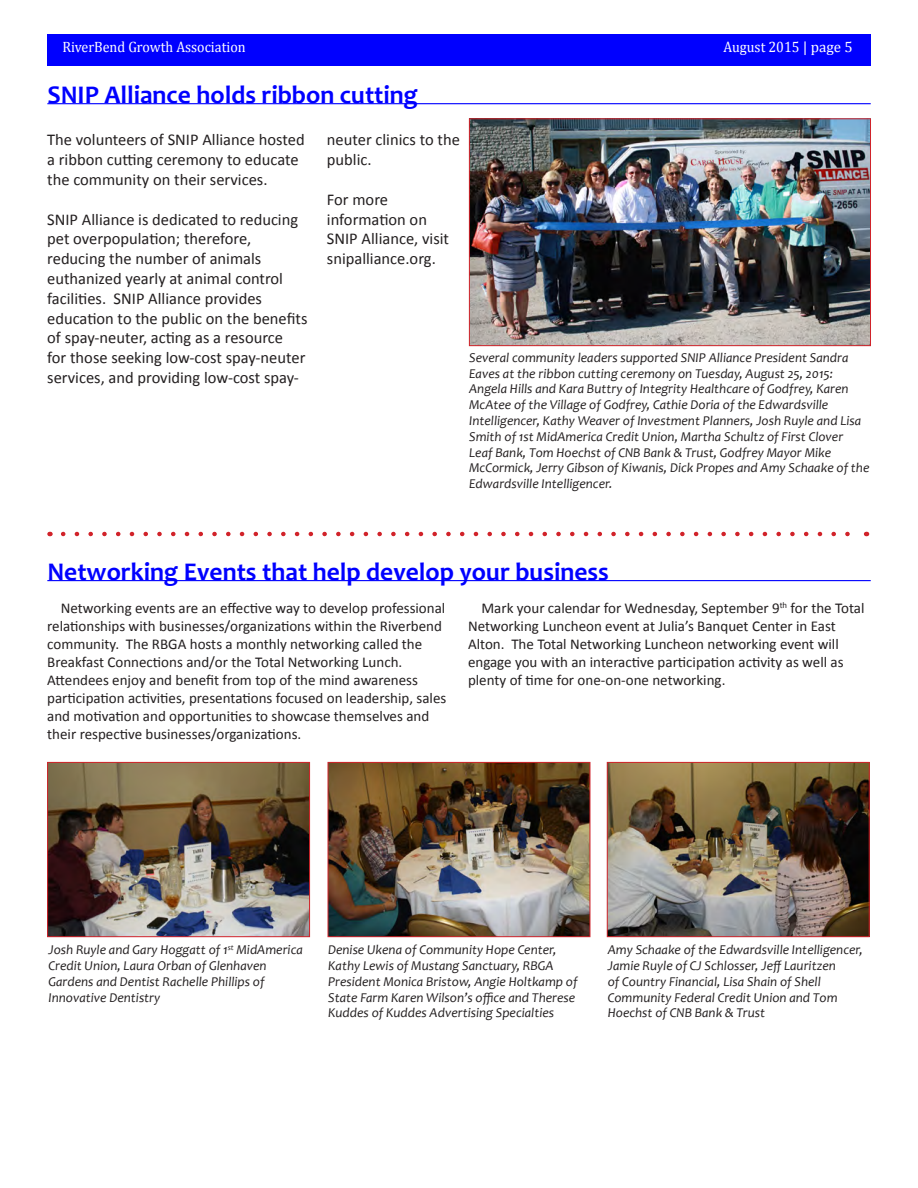
<style>
.page{position:relative;width:918px;height:1188px;background:#fff}
.page>*{position:absolute;margin:0;border:0;box-sizing:border-box;transform-origin:0 0}
.Article_headline{font:700 25.5px "Candara";color:#00f}
.No_Spacing{font:16.5px/19.8px "Calibri";color:#231f20}
.article_copy{font:15px/18px "Calibri";color:#231f20}
.t1{font:15px "Cambria";color:#fff;scale:.94 1}
.picture_caption{font:italic 13.5px/15.8px "Candara";color:#231f20}
</style>
<div class="page">
<div style="left:47px;top:34px;width:824px;height:31px;background:#00f"></div>
<hr style="left:47px;top:103px;width:824px;height:1px;background:#00f">
<svg style="left:63px;top:532px;width:787px;height:4px"></svg>
<hr style="left:47px;top:580px;width:824px;height:1px;background:#00f">
<img style="left:49px;top:764px;width:259px;height:171px">
<div style="left:47px;top:762px;width:263px;height:175px;border:1px solid #d1232a"></div>
<img style="left:330px;top:764px;width:258px;height:171px">
<div style="left:328px;top:762px;width:262px;height:175px;border:1px solid #d1232a"></div>
<img style="left:609px;top:764px;width:258px;height:171px">
<div style="left:607px;top:762px;width:262px;height:175px;border:1px solid #d1232a"></div>
<img style="left:471px;top:121px;width:398px;height:223px">
<div style="left:469px;top:119px;width:402px;height:227px;border:1px solid #d1232a"></div>
<p class="t1" style="left:62px;top:38px;width:197px">RiverBend Growth Association</p>
<p class="t1" style="left:724px;top:38px;width:139px">August 2015 | page 5</p>
<p class="Article_headline" style="left:47px;top:79px;width:372px">SNIP Alliance holds ribbon cutting</p>
<p class="No_Spacing" style="left:47px;top:130px;width:259px">The volunteers of SNIP Alliance hosted a ribbon cutting ceremony to educate the community on their services.</p>
<p class="No_Spacing" style="left:47px;top:209px;width:262px">SNIP Alliance is dedicated to reducing pet overpopulation; therefore, reducing the number of animals euthanized yearly at animal control facilities. SNIP Alliance provides education to the public on the benefits of spay-neuter, acting as a resource<br>for those seeking low-cost spay-neuter services, and providing low-cost spay-</p>
<p class="No_Spacing" style="left:327px;top:130px;width:134px">neuter clinics to the public.</p>
<p class="No_Spacing" style="left:327px;top:189px;width:124px">For more information on<br>SNIP Alliance, visit snipalliance.org.</p>
<p class="picture_caption" style="left:469px;top:350px;width:402px">Several community leaders supported SNIP Alliance President Sandra Eaves at the ribbon cutting ceremony on Tuesday, August 25, 2015:<br>Angela Hills and Kara Buttry of Integrity Healthcare of Godfrey, Karen McAtee of the Village of Godfrey, Cathie Doria of the Edwardsville Intelligencer, Kathy Weaver of Investment Planners, Josh Ruyle and Lisa Smith of 1st MidAmerica Credit Union, Martha Schultz of First Clover Leaf Bank, Tom Hoechst of CNB Bank &amp; Trust, Godfrey Mayor Mike McCormick, Jerry Gibson of Kiwanis, Dick Propes and Amy Schaake of the Edwardsville Intelligencer.</p>
<p class="Article_headline" style="left:47px;top:556px;width:563px">Networking Events that help develop your business</p>
<p class="article_copy" style="left:47px;top:599px;width:401px;text-indent:14px">Networking events are an effective way to develop professional relationships with businesses/organizations within the Riverbend community. The RBGA hosts a monthly networking called the Breakfast Connections and/or the Total Networking Lunch.<br>Attendees enjoy and benefit from top of the mind awareness participation activities, presentations focused on leadership, sales and motivation and opportunities to showcase themselves and their respective businesses/organizations.</p>
<p class="article_copy" style="left:468px;top:599px;width:398px;text-indent:13px">Mark your calendar for Wednesday, September 9<sup>th</sup> for the Total Networking Luncheon event at Julia’s Banquet Center in East Alton. The Total Networking Luncheon networking event will engage you with an interactive participation activity as well as plenty of time for one-on-one networking.</p>
<p class="picture_caption" style="left:49px;top:942px;width:256px">Josh Ruyle and Gary Hoggatt of 1<sup>st</sup> MidAmerica Credit Union, Laura Orban of Glenhaven Gardens and Dentist Rachelle Phillips of Innovative Dentistry</p>
<p class="picture_caption" style="left:328px;top:942px;width:251px">Denise Ukena of Community Hope Center, Kathy Lewis of Mustang Sanctuary, RBGA President Monica Bristow, Angie Holtkamp of State Farm Karen Wilson’s office and Therese Kuddes of Kuddes Advertising Specialties</p>
<p class="picture_caption" style="left:608px;top:942px;width:257px">Amy Schaake of the Edwardsville Intelligencer, Jamie Ruyle of CJ Schlosser, Jeff Lauritzen<br>of Country Financial, Lisa Shain of Shell Community Federal Credit Union and Tom Hoechst of CNB Bank &amp; Trust</p>
</div>
